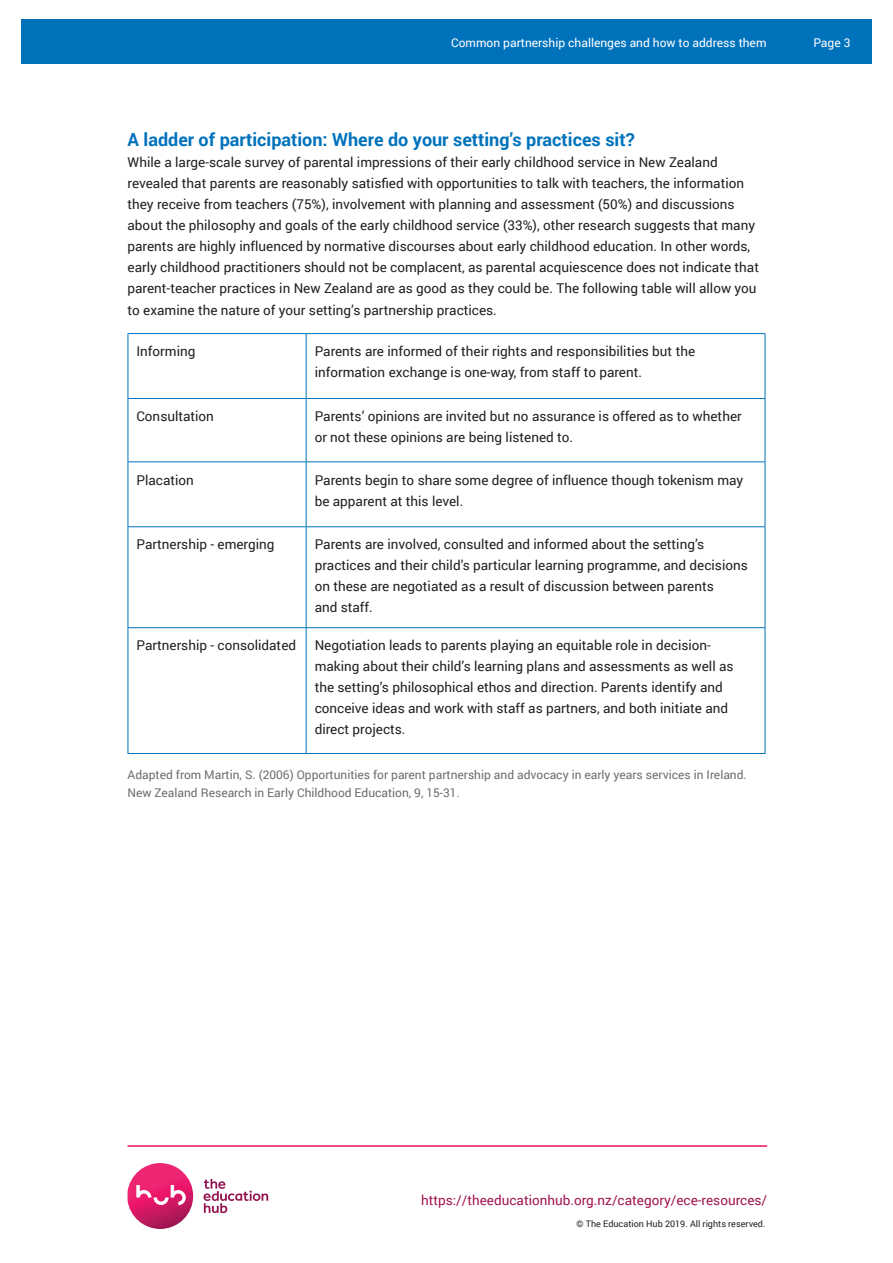
<style>
.page{position:relative;width:893px;height:1263px;background:#fff}
.page>*{position:absolute;margin:0;border:0;box-sizing:border-box;transform-origin:0 0}
.t1{font:700 18px "Roboto";color:#0072bc}
.t2{font:13.5px/21px "Roboto";color:#231f20}
.t3{font:13.5px "Roboto";color:#a11651}
.t4{font:12px/18px "Roboto";color:#6c6d70}
.t5{font:12px "Roboto";color:#fff}
.t6{font:9px "Roboto";color:#231f20}
</style>
<div class="page">
<svg style="left:128px;top:1163px;width:65px;height:66px"></svg>
<svg style="left:204px;top:1179px;width:64px;height:34px"></svg>
<hr style="left:128px;top:1145px;width:639px;height:2px;background:#ee1059">
<div style="left:21px;top:19px;width:851px;height:45px;background:#0072bc"></div>
<hr style="left:128px;top:333px;width:178px;height:1px;background:#0072bc">
<hr style="left:128px;top:334px;width:1px;height:64px;background:#0072bc">
<hr style="left:306px;top:333px;width:459px;height:1px;background:#0072bc">
<hr style="left:306px;top:334px;width:1px;height:64px;background:#0072bc">
<hr style="left:765px;top:334px;width:1px;height:64px;background:#0072bc">
<hr style="left:128px;top:398px;width:178px;height:1px;background:#0072bc">
<hr style="left:128px;top:399px;width:1px;height:62px;background:#0072bc">
<hr style="left:306px;top:398px;width:459px;height:1px;background:#0072bc">
<hr style="left:306px;top:399px;width:1px;height:62px;background:#0072bc">
<hr style="left:765px;top:399px;width:1px;height:62px;background:#0072bc">
<hr style="left:128px;top:461px;width:178px;height:1px;background:#0072bc">
<hr style="left:128px;top:462px;width:1px;height:64px;background:#0072bc">
<hr style="left:306px;top:461px;width:459px;height:1px;background:#0072bc">
<hr style="left:306px;top:462px;width:1px;height:64px;background:#0072bc">
<hr style="left:765px;top:462px;width:1px;height:64px;background:#0072bc">
<hr style="left:128px;top:526px;width:178px;height:1px;background:#0072bc">
<hr style="left:128px;top:527px;width:1px;height:100px;background:#0072bc">
<hr style="left:306px;top:526px;width:459px;height:1px;background:#0072bc">
<hr style="left:306px;top:527px;width:1px;height:100px;background:#0072bc">
<hr style="left:765px;top:527px;width:1px;height:100px;background:#0072bc">
<hr style="left:128px;top:627px;width:178px;height:1px;background:#0072bc">
<hr style="left:128px;top:628px;width:1px;height:125px;background:#0072bc">
<hr style="left:128px;top:753px;width:178px;height:1px;background:#0072bc">
<hr style="left:306px;top:627px;width:459px;height:1px;background:#0072bc">
<hr style="left:306px;top:628px;width:1px;height:125px;background:#0072bc">
<hr style="left:765px;top:628px;width:1px;height:125px;background:#0072bc">
<hr style="left:306px;top:753px;width:459px;height:1px;background:#0072bc">
<p class="t5" style="left:451px;top:34px;width:317px">Common partnership challenges and how to address them</p>
<p class="t5" style="left:813px;top:34px;width:39px">Page 3</p>
<h1 class="t1" style="left:128px;top:127px;width:509px">A ladder of participation: Where do your setting’s practices sit?</h1>
<p class="t2" style="left:128px;top:152px;width:633px">While a large-scale survey of parental impressions of their early childhood service in New Zealand revealed that parents are reasonably satisfied with opportunities to talk with teachers, the information they receive from teachers (75%), involvement with planning and assessment (50%) and discussions about the philosophy and goals of the early childhood service (33%), other research suggests that many parents are highly influenced by normative discourses about early childhood education. In other words, early childhood practitioners should not be complacent, as parental acquiescence does not indicate that parent-teacher practices in New Zealand are as good as they could be. The following table will allow you to examine the nature of your setting’s partnership practices.</p>
<p class="t2" style="left:136px;top:340px;width:60px">Informing</p>
<p class="t2" style="left:315px;top:340px;width:382px">Parents are informed of their rights and responsibilities but the information exchange is one-way, from staff to parent.</p>
<p class="t2" style="left:136px;top:405px;width:79px">Consultation</p>
<p class="t2" style="left:315px;top:405px;width:429px">Parents’ opinions are invited but no assurance is offered as to whether or not these opinions are being listened to.</p>
<p class="t2" style="left:136px;top:469px;width:59px">Placation</p>
<p class="t2" style="left:315px;top:469px;width:430px">Parents begin to share some degree of influence though tokenism may be apparent at this level.</p>
<p class="t2" style="left:136px;top:534px;width:140px">Partnership - emerging</p>
<p class="t2" style="left:315px;top:534px;width:435px">Parents are involved, consulted and informed about the setting’s practices and their child’s particular learning programme, and decisions on these are negotiated as a result of discussion between parents<br>and staff.</p>
<p class="t2" style="left:136px;top:635px;width:161px">Partnership - consolidated</p>
<p class="t2" style="left:315px;top:635px;width:420px">Negotiation leads to parents playing an equitable role in decision&shy;making about their child’s learning plans and assessments as well as the setting’s philosophical ethos and direction. Parents identify and conceive ideas and work with staff as partners, and both initiate and direct projects.</p>
<p class="t4" style="left:128px;top:765px;width:621px">Adapted from Martin, S. (2006) Opportunities for parent partnership and advocacy in early years services in Ireland.<br>New Zealand Research in Early Childhood Education, 9, 15-31.</p>
<p class="t3" style="left:421px;top:1190px;width:348px">https://theeducationhub.org.nz/category/ece-resources/</p>
<p class="t6" style="left:577px;top:1217px;width:190px">© The Education Hub 2019. All rights reserved.</p>
</div>
